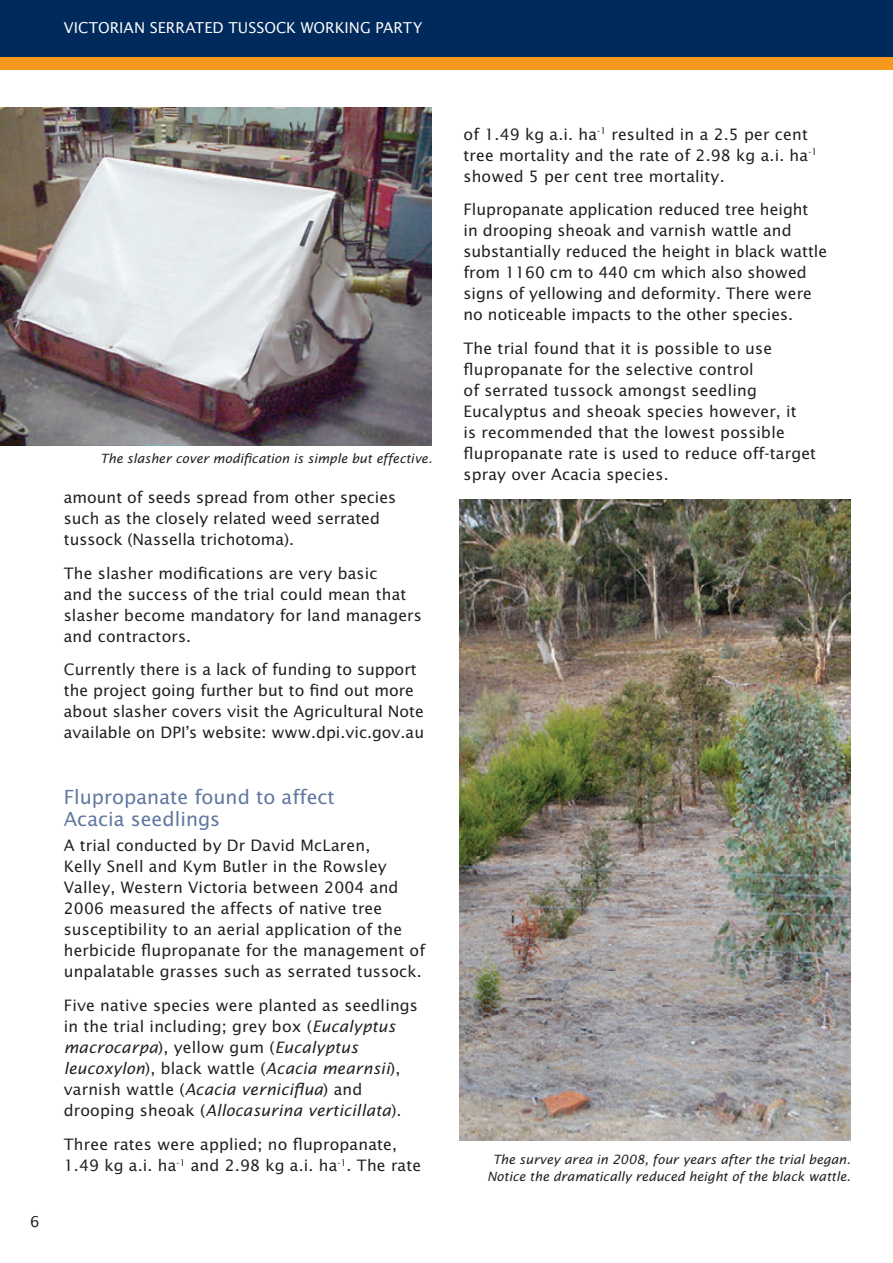
<style>
.page{position:relative;width:893px;height:1263px;background:#fff}
.page>*{position:absolute;margin:0;border:0;box-sizing:border-box;transform-origin:0 0}
.t1{font:19.5px/22.5px "Lucida Sans Std";color:#60779f}
.t2{font:15.75px/21px "Lucida Sans Std";letter-spacing:.01em;color:#231f20}
.t3{font:15px "Lucida Sans Std";letter-spacing:.005em;color:#fff}
.t4{font:15px "Lucida Sans Std";color:#231f20}
.t5{font:italic 12.75px/16.5px "Lucida Sans Std";color:#231f20;text-align:center}
.s1{font-style:italic}
</style>
<div class="page">
<div style="left:0;top:0;width:893px;height:57px;background:#00295c"></div>
<div style="left:0;top:57px;width:893px;height:13px;background:#f7971d"></div>
<img style="left:459px;top:500px;width:391px;height:641px">
<img style="left:0;top:107px;width:431px;height:339px">
<p class="t3" style="left:64px;top:21px;width:360px">VICTORIAN SERRATED TUSSOCK WORKING PARTY</p>
<p class="t4" style="left:30px;top:1215px;width:11px">6</p>
<p class="t5" style="left:100px;top:451px;width:333px">The slasher cover modification is simple but effective.</p>
<p class="t2" style="left:64px;top:487px;width:334px">amount of seeds spread from other species such as the closely related weed serrated tussock (Nassella trichotoma).</p>
<p class="t2" style="left:64px;top:563px;width:360px">The slasher modifications are very basic<br>and the success of the trial could mean that slasher become mandatory for land managers and contractors.</p>
<p class="t2" style="left:64px;top:660px;width:362px">Currently there is a lack of funding to support the project going further but to find out more about slasher covers visit the Agricultural Note available on DPI’s website: www.dpi.vic.gov.au</p>
<p class="t1" style="left:64px;top:786px;width:273px">Flupropanate found to affect<br>Acacia seedlings</p>
<p class="t2" style="left:64px;top:836px;width:363px">A trial conducted by Dr David McLaren,<br>Kelly Snell and Kym Butler in the Rowsley Valley, Western Victoria between 2004 and 2006 measured the affects of native tree susceptibility to an aerial application of the herbicide flupropanate for the management of unpalatable grasses such as serrated tussock.</p>
<p class="t2" style="left:64px;top:996px;width:356px">Five native species were planted as seedlings in the trial including; grey box (<span class="s1">Eucalyptus macrocarpa</span>), yellow gum (<span class="s1">Eucalyptus leucoxylon</span>), black wattle (<span class="s1">Acacia mearnsii</span>), varnish wattle (<span class="s1">Acacia verniciflua</span>) and drooping sheoak (<span class="s1">Allocasurina verticillata</span>).</p>
<p class="t2" style="left:64px;top:1135px;width:359px">Three rates were applied; no flupropanate,<br>1.49 kg a.i. ha<sup>-1</sup> and 2.98 kg a.i. ha<sup>-1</sup>. The rate</p>
<p class="t2" style="left:463px;top:124px;width:355px">of 1.49 kg a.i. ha<sup>-1</sup> resulted in a 2.5 per cent tree mortality and the rate of 2.98 kg a.i. ha<sup>-1 </sup>showed 5 per cent tree mortality.</p>
<p class="t2" style="left:463px;top:200px;width:365px">Flupropanate application reduced tree height<br>in drooping sheoak and varnish wattle and substantially reduced the height in black wattle from 1160 cm to 440 cm which also showed signs of yellowing and deformity. There were no noticeable impacts to the other species.</p>
<p class="t2" style="left:463px;top:339px;width:354px">The trial found that it is possible to use flupropanate for the selective control<br>of serrated tussock amongst seedling Eucalyptus and sheoak species however, it<br>is recommended that the lowest possible flupropanate rate is used to reduce off-target spray over Acacia species.</p>
<p class="t5" style="left:487px;top:1152px;width:365px">The survey area in 2008, four years after the trial began.<br>Notice the dramatically reduced height of the black wattle.</p>
</div>
